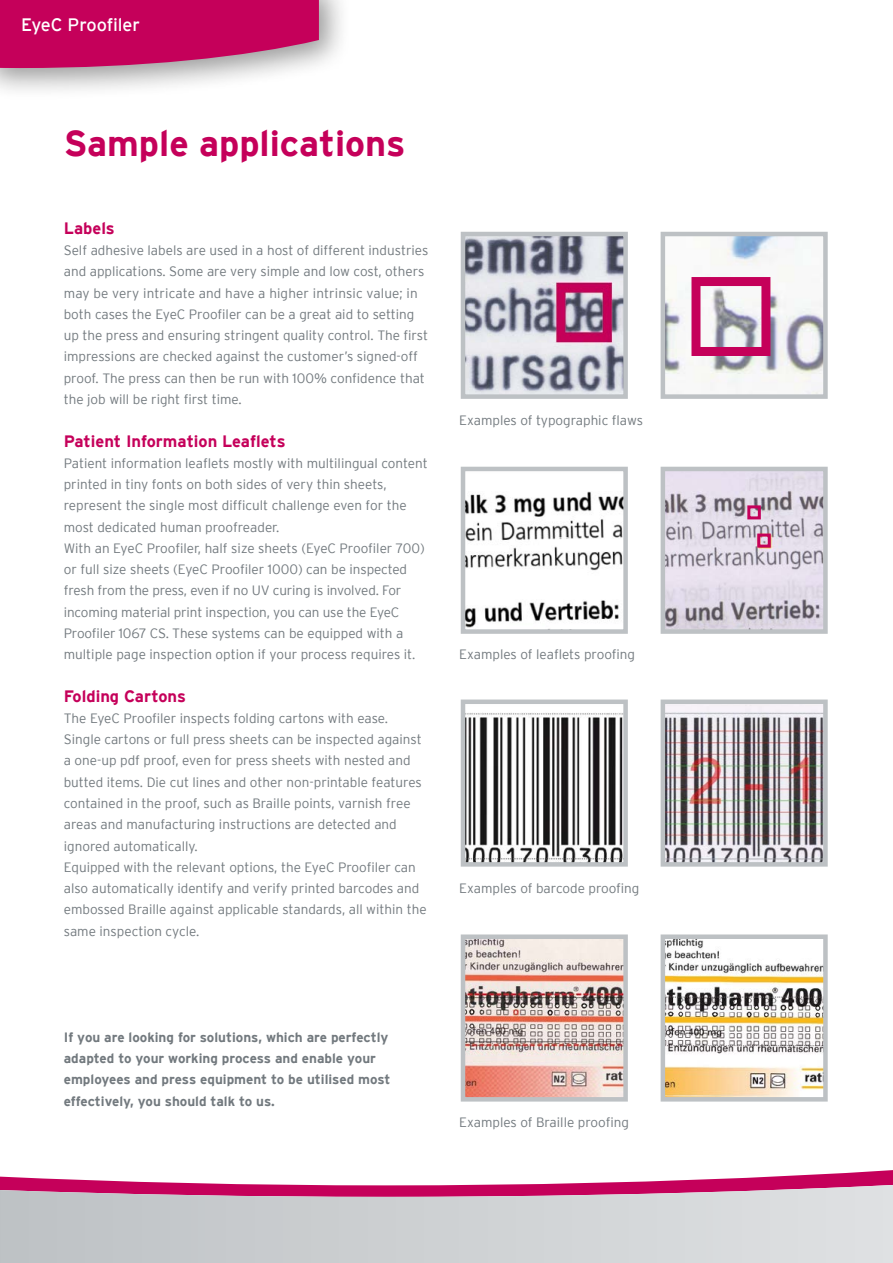
<style>
.page{position:relative;width:893px;height:1263px;background:#fff}
.page>*{position:absolute;margin:0;border:0;box-sizing:border-box;transform-origin:0 0}
.t1{font:700 36px "Interstate";color:#c5005a}
.t2{font:18px "Interstate";color:#fff}
.t3{font:700 16.5px "Interstate";color:#c5005a}
.t4{font:300 13.5px/21.3px "Interstate";color:#72797e}
.t5{font:700 13.5px/21.3px "Interstate";color:#72797e}
</style>
<div class="page">
<svg style="left:0;top:1044px;width:893px;height:141px"></svg>
<svg style="left:0;top:1185px;width:893px;height:78px;background:#cdbac6"></svg>
<div style="left:0;top:0;width:351px;height:100px;background:#000;opacity:.4"></div>
<svg style="left:0;top:0;width:319px;height:68px;background:#c51766"></svg>
<img style="left:466px;top:712px;width:157px;height:150px">
<div style="left:461px;top:699px;width:167px;height:168px;border:4px solid #bdc1c4"></div>
<img style="left:666px;top:704px;width:157px;height:158px">
<div style="left:661px;top:699px;width:167px;height:168px;border:4px solid #bdc1c4"></div>
<img style="left:466px;top:491px;width:157px;height:138px">
<div style="left:461px;top:467px;width:167px;height:167px;border:4px solid #bdc1c4"></div>
<img style="left:666px;top:472px;width:157px;height:157px">
<div style="left:661px;top:467px;width:167px;height:167px;border:4px solid #bdc1c4"></div>
<img style="left:466px;top:237px;width:157px;height:157px">
<div style="left:461px;top:232px;width:167px;height:167px;border:4px solid #bdc1c4"></div>
<img style="left:666px;top:237px;width:157px;height:157px">
<div style="left:661px;top:232px;width:167px;height:167px;border:4px solid #bdc1c4"></div>
<img style="left:666px;top:939px;width:157px;height:157px">
<div style="left:661px;top:934px;width:167px;height:167px;border:4px solid #bdc1c4"></div>
<div style="left:691px;top:277px;width:79px;height:79px;border:9px solid #c5005a"></div>
<img style="left:466px;top:939px;width:157px;height:157px">
<div style="left:461px;top:934px;width:167px;height:167px;border:4px solid #bdc1c4"></div>
<div style="left:757px;top:533px;width:14px;height:15px;border:3px solid #c5005a"></div>
<div style="left:747px;top:505px;width:14px;height:14px;border:3px solid #c5005a"></div>
<h2 class="t2" style="left:21px;top:15px;width:120px">EyeC Proofiler</h2>
<h1 class="t1" style="left:64px;top:124px;width:343px">Sample applications</h1>
<p class="t3" style="left:64px;top:219px;width:53px">Labels</p>
<p class="t4" style="left:64px;top:240px;width:366px">Self adhesive labels are used in a host of different industries and applications. Some are very simple and low cost, others may be very intricate and have a higher intrinsic value; in both cases the EyeC Proofiler can be a great aid to setting up the press and ensuring stringent quality control. The first impressions are checked against the customer’s signed-off proof. The press can then be run with 100% confidence that the job will be right first time.</p>
<p class="t3" style="left:64px;top:431px;width:223px">Patient Information Leaflets</p>
<p class="t4" style="left:64px;top:452px;width:365px">Patient information leaflets mostly with multilingual content printed in tiny fonts on both sides of very thin sheets, represent the single most difficult challenge even for the most dedicated human proofreader.<br>With an EyeC Proofiler, half size sheets (EyeC Proofiler 700) or full size sheets (EyeC Proofiler 1000) can be inspected fresh from the press, even if no UV curing is involved. For incoming material print inspection, you can use the EyeC Proofiler 1067 CS. These systems can be equipped with a multiple page inspection option if your process requires it.</p>
<p class="t3" style="left:64px;top:687px;width:124px">Folding Cartons</p>
<p class="t4" style="left:64px;top:707px;width:364px">The EyeC Proofiler inspects folding cartons with ease.<br>Single cartons or full press sheets can be inspected against a one-up pdf proof, even for press sheets with nested and butted items. Die cut lines and other non-printable features contained in the proof, such as Braille points, varnish free areas and manufacturing instructions are detected and ignored automatically.<br>Equipped with the relevant options, the EyeC Proofiler can also automatically identify and verify printed barcodes and embossed Braille against applicable standards, all within the same inspection cycle.</p>
<p class="t4" style="left:459px;top:410px;width:185px">Examples of typographic flaws</p>
<p class="t4" style="left:459px;top:644px;width:177px">Examples of leaflets proofing</p>
<p class="t4" style="left:459px;top:877px;width:182px">Examples of barcode proofing</p>
<p class="t5" style="left:64px;top:1026px;width:328px">If you are looking for solutions, which are perfectly adapted to your working process and enable your employees and press equipment to be utilised most effectively, you should talk to us.</p>
<p class="t4" style="left:459px;top:1111px;width:171px">Examples of Braille proofing</p>
</div>
